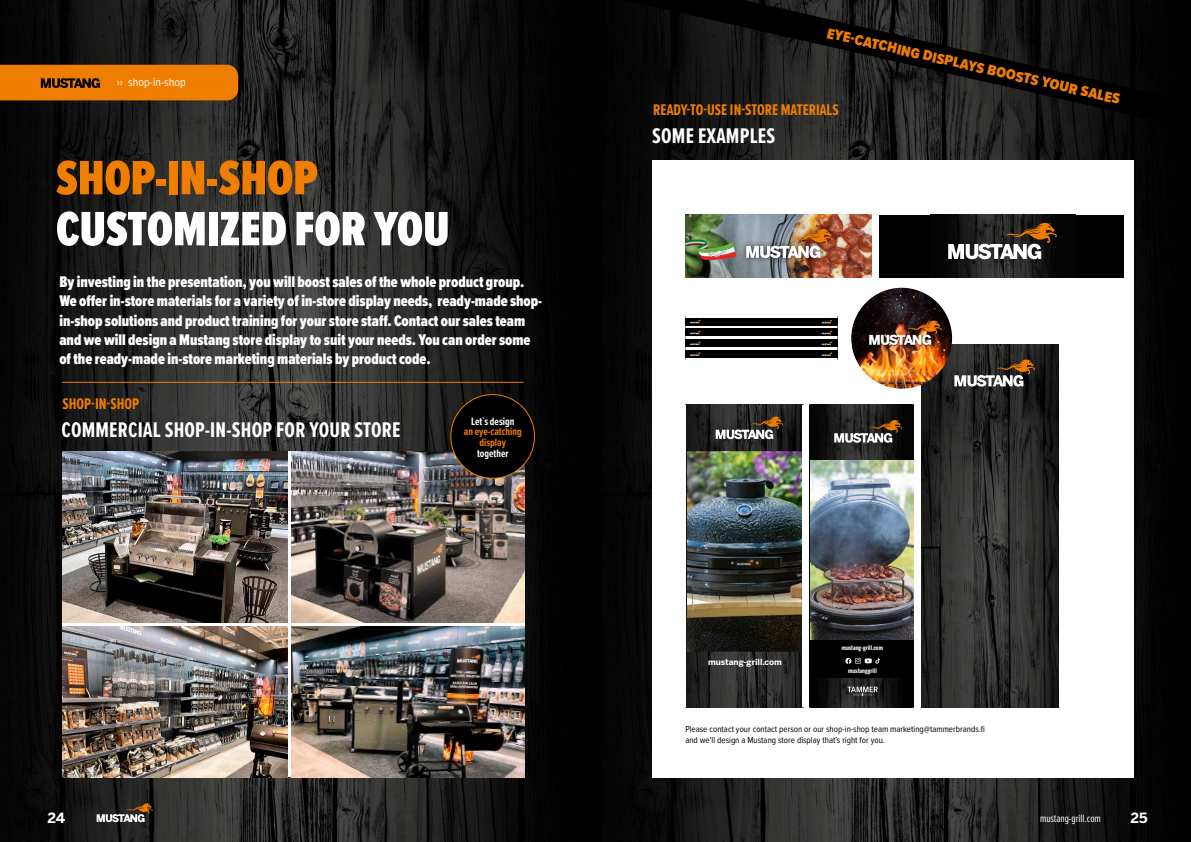
<style>
.page{position:relative;width:1191px;height:842px;background:#fff}
.page>*{position:absolute;margin:0;border:0;box-sizing:border-box;transform-origin:0 0}
.t1{font:900 50px "Proxima Nova Ex Cn";color:#fff}
.t2{font:900 50px "Proxima Nova Ex Cn";color:#ef7d00}
.t3{font:700 22px "Proxima Nova Ex Cn";letter-spacing:.01em;color:#fff}
.t4{font:900 16px/19.2px "Proxima Nova Ex Cn";color:#fff}
.t5{font:700 16px "Proxima Nova Ex Cn";color:#ef7d00}
.t6{font:900 15px "Proxima Nova Cond";color:#ef7d00}
.t7{font:700 14px "Benton Sans";color:#fff}
.t8{font:12px "Proxima Nova Cond";color:#fff}
.t9{font:700 11px/10.8px "Proxima Nova Ex Cn";color:#ef7d00;text-align:center}
.t10{font:700 11px "Proxima Nova Ex Cn";color:#fff}
.t11{font:11px "Proxima Nova Ex Cn";color:#fff}
.t12{font:9px/10.8px "Proxima Nova Cond";color:#000}
.t13{font:700 8.3px "Benton Sans";color:#fff}
.t14{font:700 6.3px "Benton Sans Comp";color:#fff}
</style>
<div class="page">
<img style="left:0;top:0;width:1191px;height:842px">
<svg style="left:623px;top:0;width:568px;height:128px;background:#131312"></svg>
<div style="left:0;top:65px;width:238px;height:35px;background:#ef7d00"></div>
<img style="left:292px;top:452px;width:233px;height:171px">
<img style="left:62px;top:452px;width:226px;height:171px">
<img style="left:62px;top:626px;width:226px;height:151px">
<img style="left:292px;top:626px;width:233px;height:151px">
<svg style="left:652px;top:160px;width:481px;height:618px"></svg>
<img style="left:921px;top:344px;width:137px;height:364px">
<svg style="left:954px;top:360px;width:81px;height:27px"></svg>
<img style="left:687px;top:405px;width:115px;height:303px">
<img style="left:687px;top:451px;width:115px;height:201px">
<svg style="left:715px;top:417px;width:68px;height:22px"></svg>
<img style="left:810px;top:405px;width:103px;height:303px">
<img style="left:810px;top:460px;width:103px;height:180px">
<svg style="left:847px;top:687px;width:30px;height:9px"></svg>
<div style="left:810px;top:640px;width:103px;height:38px;background:#000"></div>
<svg style="left:834px;top:420px;width:68px;height:23px;background:#61594f"></svg>
<svg style="left:845px;top:658px;width:35px;height:6px"></svg>
<img style="left:851px;top:288px;width:101px;height:101px;border-radius:50px">
<img style="left:685px;top:214px;width:187px;height:63px">
<img style="left:738px;top:221px;width:103px;height:47px">
<img style="left:746px;top:229px;width:86px;height:29px">
<svg style="left:685px;top:240px;width:51px;height:21px"></svg>
<div style="left:879px;top:215px;width:245px;height:63px;background:#000"></div>
<img style="left:949px;top:215px;width:108px;height:63px">
<svg style="left:948px;top:222px;width:108px;height:37px"></svg>
<div style="left:451px;top:395px;width:83px;height:83px;background:#000;border-radius:50%"></div>
<hr style="left:62px;top:382px;width:461px;height:1px;background:#ef7d00">
<div style="left:685px;top:318px;width:152px;height:8px;background:#000"></div>
<div style="left:685px;top:328px;width:152px;height:8px;background:#000"></div>
<div style="left:685px;top:339px;width:152px;height:8px;background:#000"></div>
<div style="left:685px;top:350px;width:152px;height:8px;background:#000"></div>
<svg style="left:685px;top:316px;width:16px;height:44px"></svg>
<svg style="left:821px;top:316px;width:18px;height:44px"></svg>
<svg style="left:97px;top:803px;width:56px;height:19px"></svg>
<p class="t8" style="left:117px;top:74px;width:71px">›› shop-in-shop</p>
<h1 class="t2" style="left:56px;top:141px;width:263px">SHOP-IN-SHOP</h1>
<h1 class="t1" style="left:56px;top:192px;width:395px">CUSTOMIZED FOR YOU</h1>
<p class="t4" style="left:59px;top:272px;width:484px">By investing in the presentation, you will boost sales of the whole product group.<br>We offer in-store materials for a variety of in-store display needs, ready-made shop&shy;in-shop solutions and product training for your store staff. Contact our sales team and we will design a Mustang store display to suit your needs. You can order some of the ready-made in-store marketing materials by product code.</p>
<p class="t5" style="left:62px;top:392px;width:78px">SHOP-IN-SHOP</p>
<h2 class="t3" style="left:61px;top:414px;width:341px">COMMERCIAL SHOP-IN-SHOP FOR YOUR STORE</h2>
<p class="t10" style="left:471px;top:413px;width:45px">Let`s design</p>
<p class="t9" style="left:464px;top:426px;width:59px">an eye-catching display</p>
<p class="t10" style="left:477px;top:445px;width:33px">together</p>
<p class="t6" style="left:829px;top:22px;width:301px;rotate:13deg">EYE-CATCHING DISPLAYS BOOSTS YOUR SALES</p>
<p class="t5" style="left:653px;top:98px;width:187px">READY-TO-USE IN-STORE MATERIALS</p>
<h2 class="t3" style="left:652px;top:119px;width:124px">SOME EXAMPLES</h2>
<p class="t13" style="left:708px;top:657px;width:75px">mustang-grill.com</p>
<p class="t14" style="left:841px;top:644px;width:43px">mustang-grill.com</p>
<p class="t14" style="left:848px;top:667px;width:30px">mustanggrill</p>
<p class="t12" style="left:685px;top:723px;width:301px">Please contact your contact person or our shop-in-shop team marketing@tammerbrands.fi and we'll design a Mustang store display that's right for you.</p>
<p class="t7" style="left:47px;top:810px;width:19px">24</p>
<p class="t11" style="left:1040px;top:810px;width:62px">mustang-grill.com</p>
<p class="t7" style="left:1130px;top:810px;width:19px">25</p>
</div>
